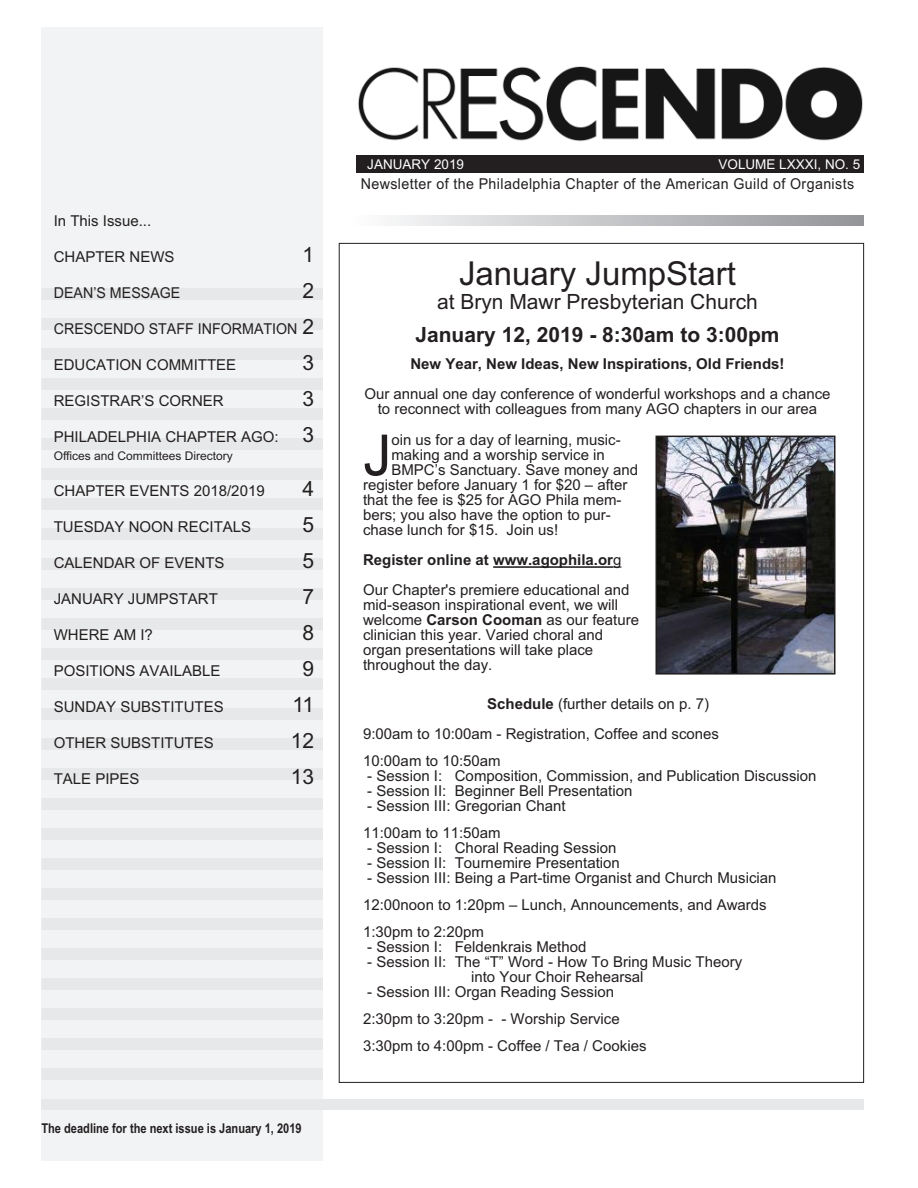
<style>
.page{position:relative;width:918px;height:1188px;background:#fff}
.page>*{position:absolute;margin:0;border:0;box-sizing:border-box;transform-origin:0 0}
.t1{font:56.85px "Arial";color:#231f20}
.t2{font:33px "Arial";color:#231f20}
.t3{font:21px "Arial";color:#231f20}
.t4{font:700 21px "Arial";color:#231f20}
.t5{font:15px/15px "Arial";color:#231f20}
.t6{font:15px "Arial";letter-spacing:.03em;color:#231f20;scale:.95 1}
.t7{font:700 15px "Arial";color:#231f20}
.t8{font:15px "Arial";color:#231f20;scale:.95 1}
.t9{font:700 13.5px "Arial Narrow";color:#231f20}
.t10{font:13.5px "Arial";color:#fff}
.t11{font:12px "Arial";color:#231f20}
.s1{font-size:21px}
.s2{font-weight:700}
</style>
<div class="page">
<div style="left:41px;top:27px;width:282px;height:1134px;background:#f2f3f4"></div>
<svg style="left:392px;top:216px;width:472px;height:10px;background:#c2c3c6"></svg>
<div style="left:41px;top:888px;width:282px;height:12px;background:#e7e8e9"></div>
<div style="left:41px;top:918px;width:282px;height:12px;background:#e7e8e9"></div>
<div style="left:41px;top:948px;width:282px;height:12px;background:#e7e8e9"></div>
<div style="left:41px;top:978px;width:282px;height:12px;background:#e7e8e9"></div>
<div style="left:41px;top:1008px;width:282px;height:12px;background:#e7e8e9"></div>
<div style="left:356px;top:155px;width:508px;height:18px;background:#231f20"></div>
<div style="left:41px;top:318px;width:282px;height:12px;background:#e7e8e9"></div>
<div style="left:41px;top:348px;width:282px;height:12px;background:#e7e8e9"></div>
<div style="left:41px;top:378px;width:282px;height:12px;background:#e7e8e9"></div>
<div style="left:41px;top:408px;width:282px;height:12px;background:#e7e8e9"></div>
<div style="left:41px;top:438px;width:282px;height:12px;background:#e7e8e9"></div>
<div style="left:41px;top:468px;width:282px;height:12px;background:#e7e8e9"></div>
<div style="left:41px;top:528px;width:282px;height:12px;background:#e7e8e9"></div>
<div style="left:41px;top:558px;width:282px;height:12px;background:#e7e8e9"></div>
<div style="left:41px;top:588px;width:282px;height:12px;background:#e7e8e9"></div>
<div style="left:41px;top:618px;width:282px;height:12px;background:#e7e8e9"></div>
<div style="left:41px;top:648px;width:282px;height:12px;background:#e7e8e9"></div>
<div style="left:41px;top:678px;width:282px;height:12px;background:#e7e8e9"></div>
<div style="left:41px;top:738px;width:282px;height:12px;background:#e7e8e9"></div>
<div style="left:41px;top:768px;width:282px;height:12px;background:#e7e8e9"></div>
<div style="left:41px;top:798px;width:282px;height:12px;background:#e7e8e9"></div>
<div style="left:41px;top:858px;width:282px;height:12px;background:#e7e8e9"></div>
<div style="left:41px;top:498px;width:282px;height:12px;background:#e7e8e9"></div>
<div style="left:41px;top:708px;width:282px;height:12px;background:#e7e8e9"></div>
<div style="left:41px;top:828px;width:282px;height:12px;background:#e7e8e9"></div>
<div style="left:41px;top:288px;width:282px;height:12px;background:#e7e8e9"></div>
<div style="left:41px;top:1100px;width:823px;height:10px;background:#e7e8e9"></div>
<div style="left:41px;top:1038px;width:282px;height:12px;background:#e7e8e9"></div>
<div style="left:41px;top:1068px;width:282px;height:12px;background:#e7e8e9"></div>
<img style="left:358px;top:66px;width:505px;height:76px">
<hr style="left:493px;top:566px;width:120px;height:2px;background:#231f20">
<img style="left:659px;top:439px;width:174px;height:233px">
<div style="left:656px;top:436px;width:180px;height:239px;border:2px solid #231f20"></div>
<p class="t5" style="left:54px;top:214px;width:99px">In This Issue...</p>
<p class="t5" style="left:54px;top:250px;width:122px">CHAPTER NEWS</p>
<h3 class="t3" style="left:302px;top:243px;width:13px">1</h3>
<p class="t8" style="left:54px;top:284px;width:135px">DEAN’S MESSAGE</p>
<h3 class="t3" style="left:302px;top:279px;width:13px">2</h3>
<p class="t8" style="left:54px;top:320px;width:276px">CRESCENDO STAFF INFORMATION <span class="s1">2</span></p>
<p class="t5" style="left:54px;top:358px;width:184px">EDUCATION COMMITTEE</p>
<h3 class="t3" style="left:302px;top:351px;width:13px">3</h3>
<p class="t5" style="left:54px;top:394px;width:172px">REGISTRAR’S CORNER</p>
<h3 class="t3" style="left:302px;top:387px;width:13px">3</h3>
<p class="t5" style="left:54px;top:430px;width:262px">PHILADELPHIA CHAPTER AGO: <span class="s1">3</span></p>
<p class="t11" style="left:54px;top:449px;width:181px">Offices and Committees Directory</p>
<p class="t5" style="left:54px;top:484px;width:212px">CHAPTER EVENTS 2018/2019</p>
<h3 class="t3" style="left:302px;top:477px;width:13px">4</h3>
<p class="t5" style="left:54px;top:520px;width:199px">TUESDAY NOON RECITALS</p>
<h3 class="t3" style="left:302px;top:513px;width:13px">5</h3>
<p class="t5" style="left:54px;top:556px;width:172px">CALENDAR OF EVENTS</p>
<h3 class="t3" style="left:302px;top:549px;width:13px">5</h3>
<p class="t5" style="left:54px;top:592px;width:166px">JANUARY JUMPSTART</p>
<h3 class="t3" style="left:302px;top:585px;width:13px">7</h3>
<p class="t5" style="left:54px;top:628px;width:101px">WHERE AM I?</p>
<h3 class="t3" style="left:302px;top:621px;width:13px">8</h3>
<p class="t5" style="left:54px;top:664px;width:168px">POSITIONS AVAILABLE</p>
<h3 class="t3" style="left:302px;top:657px;width:13px">9</h3>
<p class="t5" style="left:54px;top:700px;width:172px">SUNDAY SUBSTITUTES</p>
<h3 class="t3" style="left:292px;top:693px;width:23px">11</h3>
<p class="t5" style="left:54px;top:736px;width:162px">OTHER SUBSTITUTES</p>
<h3 class="t3" style="left:291px;top:729px;width:25px">12</h3>
<p class="t5" style="left:54px;top:772px;width:87px">TALE PIPES</p>
<h3 class="t3" style="left:291px;top:765px;width:25px">13</h3>
<p class="t9" style="left:41px;top:1120px;width:262px">The deadline for the next issue is January 1, 2019</p>
<p class="t10" style="left:367px;top:157px;width:98px">JANUARY 2019</p>
<p class="t10" style="left:719px;top:157px;width:143px">VOLUME LXXXI, NO. 5</p>
<p class="t6" style="left:361px;top:175px;width:521px">Newsletter of the Philadelphia Chapter of the American Guild of Organists</p>
<h2 class="t2" style="left:459px;top:254px;width:278px">January JumpStart</h2>
<h3 class="t3" style="left:437px;top:289px;width:322px">at Bryn Mawr Presbyterian Church</h3>
<h3 class="t4" style="left:415px;top:322px;width:366px">January 12, 2019 - 8:30am to 3:00pm</h3>
<p class="t7" style="left:410px;top:355px;width:376px">New Year, New Ideas, New Inspirations, Old Friends!</p>
<p class="t5" style="left:364px;top:386px;width:468px;text-align:center">Our annual one day conference of wonderful workshops and a chance to reconnect with colleagues from many AGO chapters in our area</p>
<h1 class="t1" style="left:363px;top:422px;width:30px">J</h1>
<p class="t5" style="left:391px;top:433px;width:231px">oin us for a day of learning, music-</p>
<p class="t5" style="left:391px;top:448px;width:215px">making and a worship service in</p>
<p class="t5" style="left:391px;top:463px;width:248px">BMPC’s Sanctuary. Save money and</p>
<p class="t5" style="left:363px;top:478px;width:266px">register before January 1 for $20 – after</p>
<p class="t5" style="left:363px;top:493px;width:260px">that the fee is $25 for AGO Phila mem-</p>
<p class="t5" style="left:363px;top:508px;width:249px">bers; you also have the option to pur-</p>
<p class="t5" style="left:363px;top:523px;width:197px">chase lunch for $15. Join us!</p>
<p class="t5" style="left:363px;top:545px;width:268px;line-height:30px"><span class="s2">Register online at www.agophila.or</span>g<br>Our Chapter's premiere educational and</p>
<p class="t5" style="left:363px;top:598px;width:277px">mid-season inspirational event, we will welcome <span class="s2">Carson Cooman</span> as our feature clinician this year. Varied choral and organ presentations will take place throughout the day.</p>
<p class="t5" style="left:363px;top:689px;width:358px;line-height:30px;text-indent:124px"><span class="s2">Schedule</span> (further details on p. 7)<br>9:00am to 10:00am - Registration, Coffee and scones</p>
<p class="t5" style="left:363px;top:754px;width:139px">10:00am to 10:50am</p>
<p class="t5" style="left:367px;top:769px;width:451px">- Session I: Composition, Commission, and Publication Discussion</p>
<p class="t5" style="left:367px;top:784px;width:267px">- Session II: Beginner Bell Presentation</p>
<p class="t5" style="left:363px;top:793px;width:204px;line-height:27px">- Session III: Gregorian Chant<br>11:00am to 11:50am</p>
<p class="t5" style="left:367px;top:841px;width:251px">- Session I: Choral Reading Session</p>
<p class="t5" style="left:367px;top:856px;width:254px">- Session II: Tournemire Presentation</p>
<p class="t5" style="left:363px;top:865px;width:415px;line-height:27px">- Session III: Being a Part-time Organist and Church Musician<br>12:00noon to 1:20pm – Lunch, Announcements, and Awards<br>1:30pm to 2:20pm</p>
<p class="t5" style="left:367px;top:940px;width:221px">- Session I: Feldenkrais Method</p>
<p class="t5" style="left:367px;top:955px;width:377px;text-align:center">- Session II: The “T” Word - How To Bring Music Theory into Your Choir Rehearsal</p>
<p class="t5" style="left:363px;top:979px;width:285px;line-height:27px">- Session III: Organ Reading Session<br>2:30pm to 3:20pm - - Worship Service<br>3:30pm to 4:00pm - Coffee / Tea / Cookies</p>
</div>
